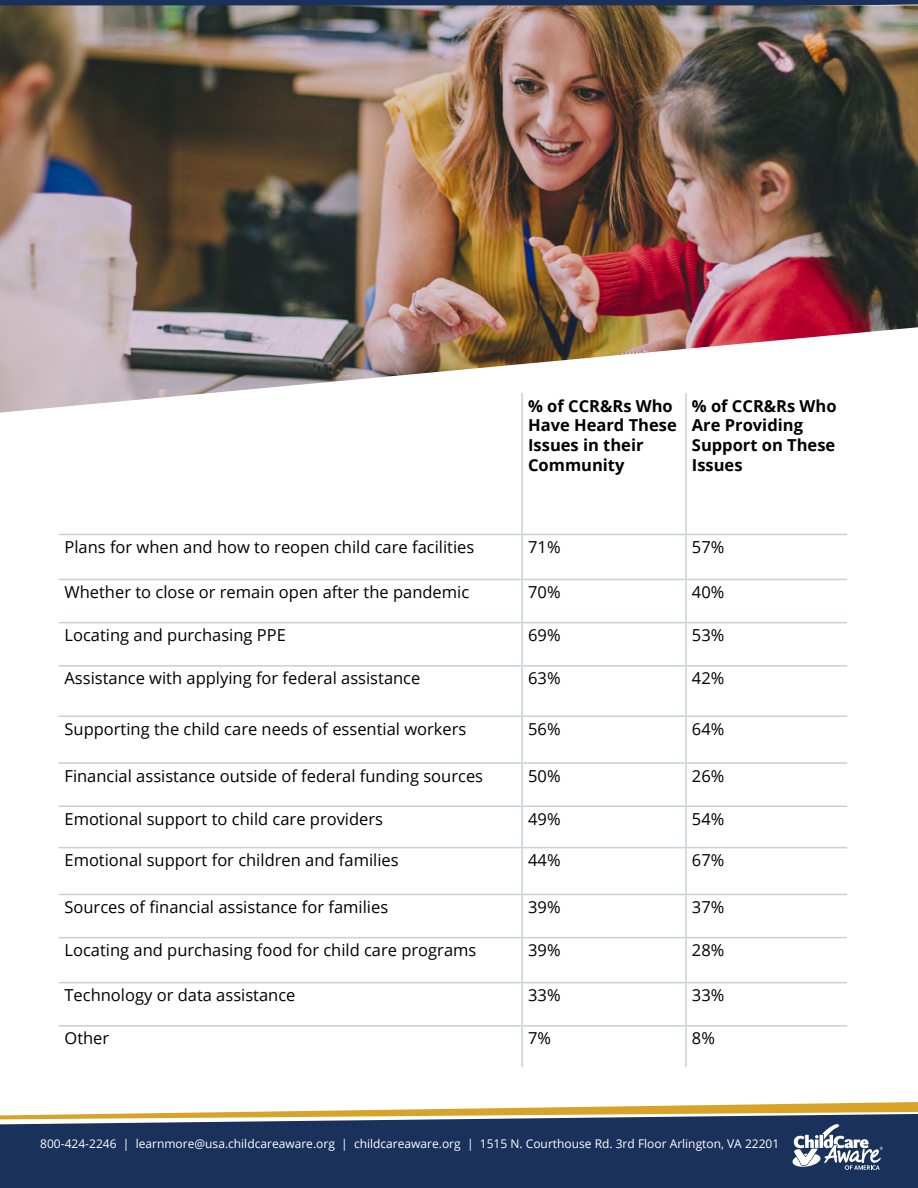
<style>
.page{position:relative;width:918px;height:1188px;background:#fff}
.page>*{position:absolute;margin:0;border:0;box-sizing:border-box;transform-origin:0 0}
.t1{font:16.5px "Open Sans";color:#000}
.t2{font:700 16.5px/19.8px "Open Sans";color:#000}
.t3{font:12px "Open Sans";color:#fff}
</style>
<div class="page">
<div style="left:0;top:0;width:918px;height:5px;background:#19315b"></div>
<svg style="left:308px;top:1102px;width:610px;height:9px"></svg>
<svg style="left:0;top:1112px;width:918px;height:76px;background:#2e4161"></svg>
<svg style="left:791px;top:1124px;width:92px;height:46px"></svg>
<hr style="left:521px;top:393px;width:2px;height:141px;background:#cbd0d4">
<hr style="left:685px;top:393px;width:2px;height:141px;background:#cbd0d4">
<hr style="left:58px;top:534px;width:464px;height:1px;background:#cbd0d4">
<hr style="left:522px;top:534px;width:164px;height:1px;background:#cbd0d4">
<hr style="left:521px;top:535px;width:2px;height:44px;background:#cbd0d4">
<hr style="left:686px;top:534px;width:161px;height:1px;background:#cbd0d4">
<hr style="left:685px;top:535px;width:2px;height:44px;background:#cbd0d4">
<hr style="left:58px;top:579px;width:464px;height:1px;background:#cbd0d4">
<hr style="left:522px;top:579px;width:164px;height:1px;background:#cbd0d4">
<hr style="left:521px;top:580px;width:2px;height:42px;background:#cbd0d4">
<hr style="left:686px;top:579px;width:161px;height:1px;background:#cbd0d4">
<hr style="left:685px;top:580px;width:2px;height:42px;background:#cbd0d4">
<hr style="left:58px;top:622px;width:464px;height:1px;background:#cbd0d4">
<hr style="left:522px;top:622px;width:164px;height:1px;background:#cbd0d4">
<hr style="left:521px;top:623px;width:2px;height:42px;background:#cbd0d4">
<hr style="left:686px;top:622px;width:161px;height:1px;background:#cbd0d4">
<hr style="left:685px;top:623px;width:2px;height:42px;background:#cbd0d4">
<hr style="left:58px;top:665px;width:464px;height:2px;background:#cbd0d4">
<hr style="left:522px;top:665px;width:164px;height:2px;background:#cbd0d4">
<hr style="left:521px;top:667px;width:2px;height:49px;background:#cbd0d4">
<hr style="left:686px;top:665px;width:161px;height:2px;background:#cbd0d4">
<hr style="left:685px;top:667px;width:2px;height:49px;background:#cbd0d4">
<hr style="left:58px;top:716px;width:464px;height:1px;background:#cbd0d4">
<hr style="left:522px;top:716px;width:164px;height:1px;background:#cbd0d4">
<hr style="left:521px;top:717px;width:2px;height:45px;background:#cbd0d4">
<hr style="left:686px;top:716px;width:161px;height:1px;background:#cbd0d4">
<hr style="left:685px;top:717px;width:2px;height:45px;background:#cbd0d4">
<hr style="left:58px;top:762px;width:464px;height:2px;background:#cbd0d4">
<hr style="left:522px;top:762px;width:164px;height:2px;background:#cbd0d4">
<hr style="left:521px;top:764px;width:2px;height:42px;background:#cbd0d4">
<hr style="left:686px;top:762px;width:161px;height:2px;background:#cbd0d4">
<hr style="left:685px;top:764px;width:2px;height:42px;background:#cbd0d4">
<hr style="left:58px;top:806px;width:464px;height:1px;background:#cbd0d4">
<hr style="left:522px;top:806px;width:164px;height:1px;background:#cbd0d4">
<hr style="left:521px;top:807px;width:2px;height:40px;background:#cbd0d4">
<hr style="left:686px;top:806px;width:161px;height:1px;background:#cbd0d4">
<hr style="left:685px;top:807px;width:2px;height:40px;background:#cbd0d4">
<hr style="left:58px;top:847px;width:464px;height:1px;background:#cbd0d4">
<hr style="left:522px;top:847px;width:164px;height:1px;background:#cbd0d4">
<hr style="left:521px;top:848px;width:2px;height:46px;background:#cbd0d4">
<hr style="left:686px;top:847px;width:161px;height:1px;background:#cbd0d4">
<hr style="left:685px;top:848px;width:2px;height:46px;background:#cbd0d4">
<hr style="left:58px;top:894px;width:464px;height:1px;background:#cbd0d4">
<hr style="left:522px;top:894px;width:164px;height:1px;background:#cbd0d4">
<hr style="left:521px;top:895px;width:2px;height:42px;background:#cbd0d4">
<hr style="left:686px;top:894px;width:161px;height:1px;background:#cbd0d4">
<hr style="left:685px;top:895px;width:2px;height:42px;background:#cbd0d4">
<hr style="left:58px;top:937px;width:464px;height:1px;background:#cbd0d4">
<hr style="left:522px;top:937px;width:164px;height:1px;background:#cbd0d4">
<hr style="left:521px;top:938px;width:2px;height:44px;background:#cbd0d4">
<hr style="left:686px;top:937px;width:161px;height:1px;background:#cbd0d4">
<hr style="left:685px;top:938px;width:2px;height:44px;background:#cbd0d4">
<hr style="left:58px;top:982px;width:464px;height:1px;background:#cbd0d4">
<hr style="left:522px;top:982px;width:164px;height:1px;background:#cbd0d4">
<hr style="left:521px;top:983px;width:2px;height:42px;background:#cbd0d4">
<hr style="left:686px;top:982px;width:161px;height:1px;background:#cbd0d4">
<hr style="left:685px;top:983px;width:2px;height:42px;background:#cbd0d4">
<hr style="left:58px;top:1025px;width:464px;height:2px;background:#cbd0d4">
<hr style="left:522px;top:1025px;width:164px;height:2px;background:#cbd0d4">
<hr style="left:521px;top:1027px;width:2px;height:40px;background:#cbd0d4">
<hr style="left:686px;top:1025px;width:161px;height:2px;background:#cbd0d4">
<hr style="left:685px;top:1027px;width:2px;height:40px;background:#cbd0d4">
<img style="left:0;top:5px;width:918px;height:408px">
<p class="t2" style="left:528px;top:395px;width:150px">% of CCR&amp;Rs Who<br>Have Heard These<br>Issues in their<br>Community</p>
<p class="t2" style="left:692px;top:395px;width:146px">% of CCR&amp;Rs Who<br>Are Providing<br>Support on These<br>Issues</p>
<p class="t1" style="left:64px;top:536px;width:411px">Plans for when and how to reopen child care facilities</p>
<p class="t1" style="left:528px;top:536px;width:34px">71%</p>
<p class="t1" style="left:692px;top:536px;width:34px">57%</p>
<p class="t1" style="left:64px;top:581px;width:406px">Whether to close or remain open after the pandemic</p>
<p class="t1" style="left:528px;top:581px;width:34px">70%</p>
<p class="t1" style="left:692px;top:581px;width:34px">40%</p>
<p class="t1" style="left:64px;top:624px;width:223px">Locating and purchasing PPE</p>
<p class="t1" style="left:528px;top:624px;width:34px">69%</p>
<p class="t1" style="left:692px;top:624px;width:34px">53%</p>
<p class="t1" style="left:64px;top:667px;width:357px">Assistance with applying for federal assistance</p>
<p class="t1" style="left:528px;top:667px;width:34px">63%</p>
<p class="t1" style="left:692px;top:667px;width:34px">42%</p>
<p class="t1" style="left:64px;top:718px;width:403px">Supporting the child care needs of essential workers</p>
<p class="t1" style="left:528px;top:718px;width:34px">56%</p>
<p class="t1" style="left:692px;top:718px;width:34px">64%</p>
<p class="t1" style="left:64px;top:764px;width:420px">Financial assistance outside of federal funding sources</p>
<p class="t1" style="left:528px;top:764px;width:34px">50%</p>
<p class="t1" style="left:692px;top:764px;width:34px">26%</p>
<p class="t1" style="left:64px;top:808px;width:320px">Emotional support to child care providers</p>
<p class="t1" style="left:528px;top:808px;width:34px">49%</p>
<p class="t1" style="left:692px;top:808px;width:34px">54%</p>
<p class="t1" style="left:64px;top:849px;width:336px">Emotional support for children and families</p>
<p class="t1" style="left:528px;top:849px;width:34px">44%</p>
<p class="t1" style="left:692px;top:849px;width:34px">67%</p>
<p class="t1" style="left:64px;top:896px;width:325px">Sources of financial assistance for families</p>
<p class="t1" style="left:528px;top:896px;width:34px">39%</p>
<p class="t1" style="left:692px;top:896px;width:34px">37%</p>
<p class="t1" style="left:64px;top:939px;width:413px">Locating and purchasing food for child care programs</p>
<p class="t1" style="left:528px;top:939px;width:34px">39%</p>
<p class="t1" style="left:692px;top:939px;width:34px">28%</p>
<p class="t1" style="left:64px;top:984px;width:233px">Technology or data assistance</p>
<p class="t1" style="left:528px;top:984px;width:34px">33%</p>
<p class="t1" style="left:692px;top:984px;width:34px">33%</p>
<p class="t1" style="left:64px;top:1027px;width:46px">Other</p>
<p class="t1" style="left:528px;top:1027px;width:25px">7%</p>
<p class="t1" style="left:692px;top:1027px;width:25px">8%</p>
<p class="t3" style="left:40px;top:1135px;width:741px">800-424-2246 | learnmore@usa.childcareaware.org | childcareaware.org | 1515 N. Courthouse Rd. 3rd Floor Arlington, VA 22201</p>
</div>
